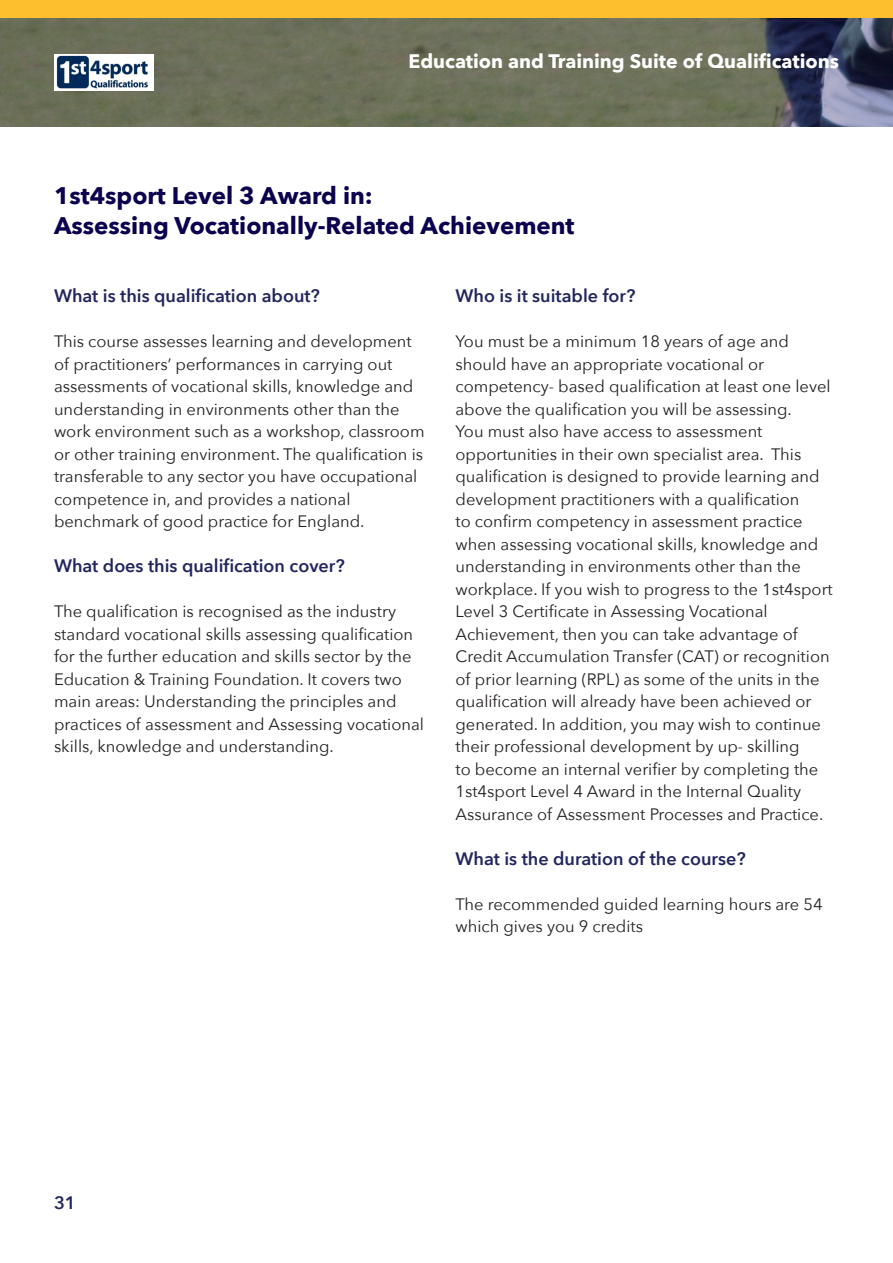
<style>
.page{position:relative;width:893px;height:1263px;background:#fff}
.page>*{position:absolute;margin:0;border:0;box-sizing:border-box;transform-origin:0 0}
.t1{font:700 24px "Avenir Next";color:#0a024e}
.t2{font:700 19.5px "Avenir Next";color:#fff}
.Paragraph_Style_1{font:600 18px "Avenir Next";color:#23265e}
.Paragraph_Style_1-2{font:16.5px/22.5px "Avenir Next";color:#231f20}
</style>
<div class="page">
<svg style="left:0;top:18px;width:893px;height:108px;background:#676b5b"></svg>
<div style="left:0;top:0;width:893px;height:18px;background:#fdbf2d"></div>
<img style="left:54px;top:54px;width:100px;height:36px">
<p class="t2" style="left:409px;top:44px;width:432px">Education and Training Suite of Qualifications</p>
<p class="t1" style="left:54px;top:175px;width:320px">1st4sport Level 3 Award in:</p>
<p class="t1" style="left:54px;top:205px;width:522px">Assessing Vocationally-Related Achievement</p>
<p class="Paragraph_Style_1" style="left:54px;top:280px;width:267px">What is this qualification about?</p>
<p class="Paragraph_Style_1-2" style="left:54px;top:329px;width:372px">This course assesses learning and development of practitioners’ performances in carrying out assessments of vocational skills, knowledge and understanding in environments other than the work environment such as a workshop, classroom or other training environment. The qualification is transferable to any sector you have occupational competence in, and provides a national benchmark of good practice for England.</p>
<p class="Paragraph_Style_1" style="left:54px;top:550px;width:292px">What does this qualification cover?</p>
<p class="Paragraph_Style_1-2" style="left:54px;top:599px;width:372px">The qualification is recognised as the industry standard vocational skills assessing qualification for the further education and skills sector by the Education &amp; Training Foundation. It covers two main areas: Understanding the principles and practices of assessment and Assessing vocational skills, knowledge and understanding.</p>
<p class="Paragraph_Style_1" style="left:455px;top:280px;width:181px">Who is it suitable for?</p>
<p class="Paragraph_Style_1-2" style="left:455px;top:329px;width:379px">You must be a minimum 18 years of age and should have an appropriate vocational or competency- based qualification at least one level above the qualification you will be assessing.<br>You must also have access to assessment opportunities in their own specialist area. This qualification is designed to provide learning and development practitioners with a qualification<br>to confirm competency in assessment practice when assessing vocational skills, knowledge and understanding in environments other than the workplace. If you wish to progress to the 1st4sport Level 3 Certificate in Assessing Vocational Achievement, then you can take advantage of Credit Accumulation Transfer (CAT) or recognition of prior learning (RPL) as some of the units in the qualification will already have been achieved or generated. In addition, you may wish to continue their professional development by up- skilling<br>to become an internal verifier by completing the 1st4sport Level 4 Award in the Internal Quality Assurance of Assessment Processes and Practice.</p>
<p class="Paragraph_Style_1" style="left:455px;top:843px;width:292px">What is the duration of the course?</p>
<p class="Paragraph_Style_1-2" style="left:455px;top:892px;width:369px">The recommended guided learning hours are 54 which gives you 9 credits</p>
<p class="Paragraph_Style_1" style="left:54px;top:1187px;width:23px">31</p>
</div>
